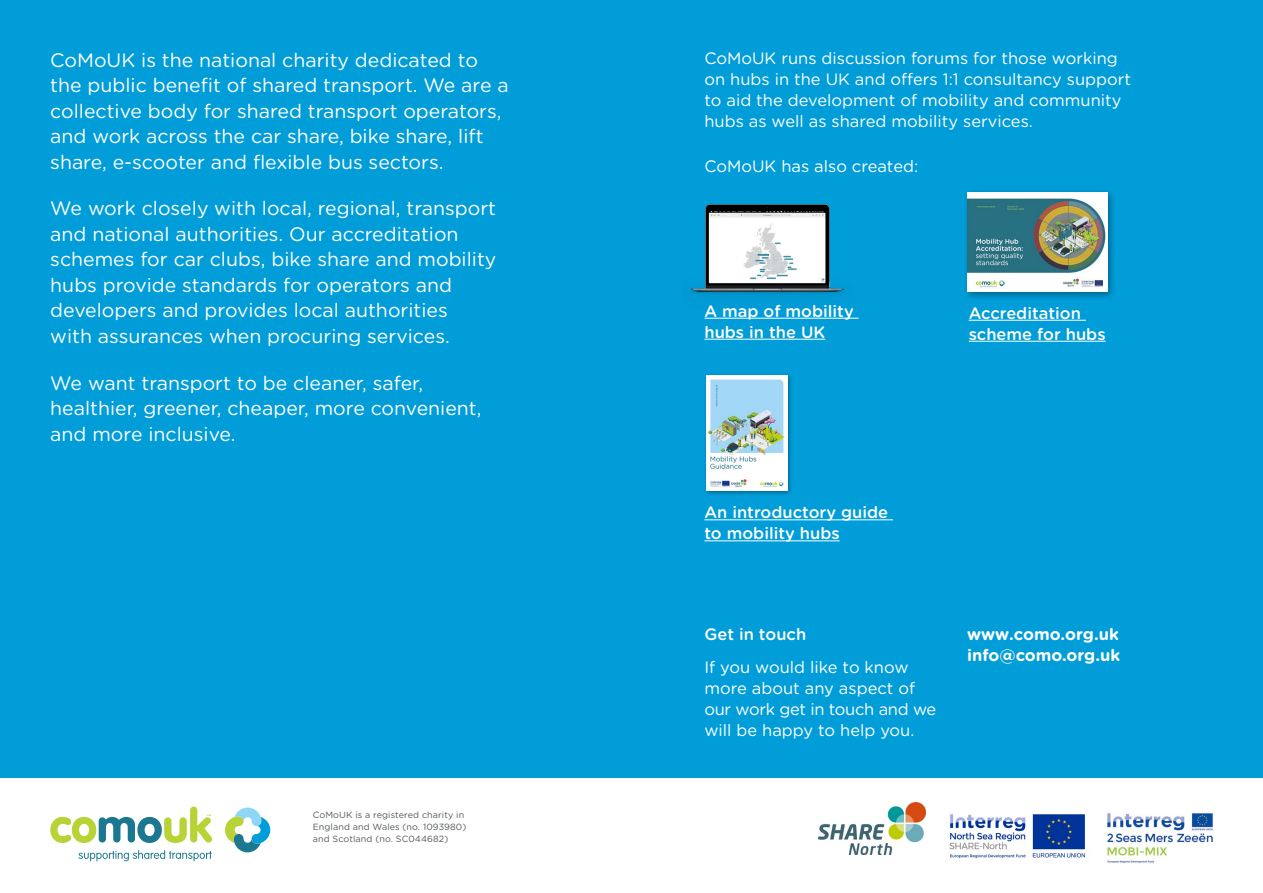
<style>
.page{position:relative;width:1263px;height:893px;background:#fff}
.page>*{position:absolute;margin:0;border:0;box-sizing:border-box;transform-origin:0 0}
.t1{font:19.5px/25.5px "Gotham Rounded";color:#fff}
.t2{font:16.5px/21px "Gotham Rounded";color:#fff}
.t3{font:500 16.5px/21px "Gotham Rounded";color:#fff}
.t4{font:700 16.5px/21px "Gotham Rounded";color:#fff}
.t5{font:9px/12px "Gotham Rounded";letter-spacing:.01em;color:#54585a}
</style>
<div class="page">
<div style="left:0;top:0;width:1263px;height:778px;background:#009dd9"></div>
<hr style="left:704px;top:339px;width:121px;height:1px;background:#fff">
<hr style="left:704px;top:519px;width:189px;height:1px;background:#fff">
<hr style="left:704px;top:540px;width:136px;height:1px;background:#fff">
<hr style="left:969px;top:320px;width:117px;height:1px;background:#fff">
<hr style="left:969px;top:341px;width:137px;height:1px;background:#fff">
<svg style="left:225px;top:808px;width:45px;height:44px"></svg>
<svg style="left:78px;top:850px;width:134px;height:11px"></svg>
<svg style="left:50px;top:807px;width:162px;height:36px"></svg>
<div style="left:704px;top:373px;width:89px;height:123px;background:#000;opacity:.37"></div>
<img style="left:706px;top:376px;width:81px;height:114px">
<img style="left:690px;top:204px;width:169px;height:115px">
<div style="left:962px;top:188px;width:154px;height:113px;background:#000;opacity:.37"></div>
<img style="left:967px;top:193px;width:140px;height:99px">
<img style="left:819px;top:802px;width:106px;height:52px">
<img style="left:1107px;top:813px;width:106px;height:50px">
<img style="left:949px;top:814px;width:136px;height:45px">
<p class="t1" style="left:50px;top:46px;width:460px">CoMoUK is the national charity dedicated to the public benefit of shared transport. We are a collective body for shared transport operators, and work across the car share, bike share, lift share, e-scooter and flexible bus sectors.</p>
<p class="t1" style="left:50px;top:195px;width:448px">We work closely with local, regional, transport and national authorities. Our accreditation schemes for car clubs, bike share and mobility hubs provide standards for operators and developers and provides local authorities<br>with assurances when procuring services.</p>
<p class="t1" style="left:50px;top:369px;width:433px">We want transport to be cleaner, safer, healthier, greener, cheaper, more convenient, and more inclusive.</p>
<p class="t5" style="left:313px;top:808px;width:155px">CoMoUK is a registered charity in<br>England and Wales (no. 1093980) and Scotland (no. SC044682)</p>
<p class="t2" style="left:704px;top:47px;width:428px">CoMoUK runs discussion forums for those working on hubs in the UK and offers 1:1 consultancy support to aid the development of mobility and community hubs as well as shared mobility services.</p>
<p class="t2" style="left:704px;top:155px;width:215px">CoMoUK has also created:</p>
<p class="t3" style="left:704px;top:299px;width:151px">A map of mobility hubs in the UK</p>
<p class="t3" style="left:969px;top:302px;width:138px">Accreditation scheme for hubs</p>
<p class="t3" style="left:704px;top:501px;width:185px">An introductory guide to mobility hubs</p>
<p class="t3" style="left:704px;top:622px;width:103px">Get in touch</p>
<p class="t2" style="left:704px;top:656px;width:233px">If you would like to know more about any aspect of our work get in touch and we will be happy to help you.</p>
<p class="t4" style="left:967px;top:622px;width:154px">www.como.org.uk info@como.org.uk</p>
</div>
